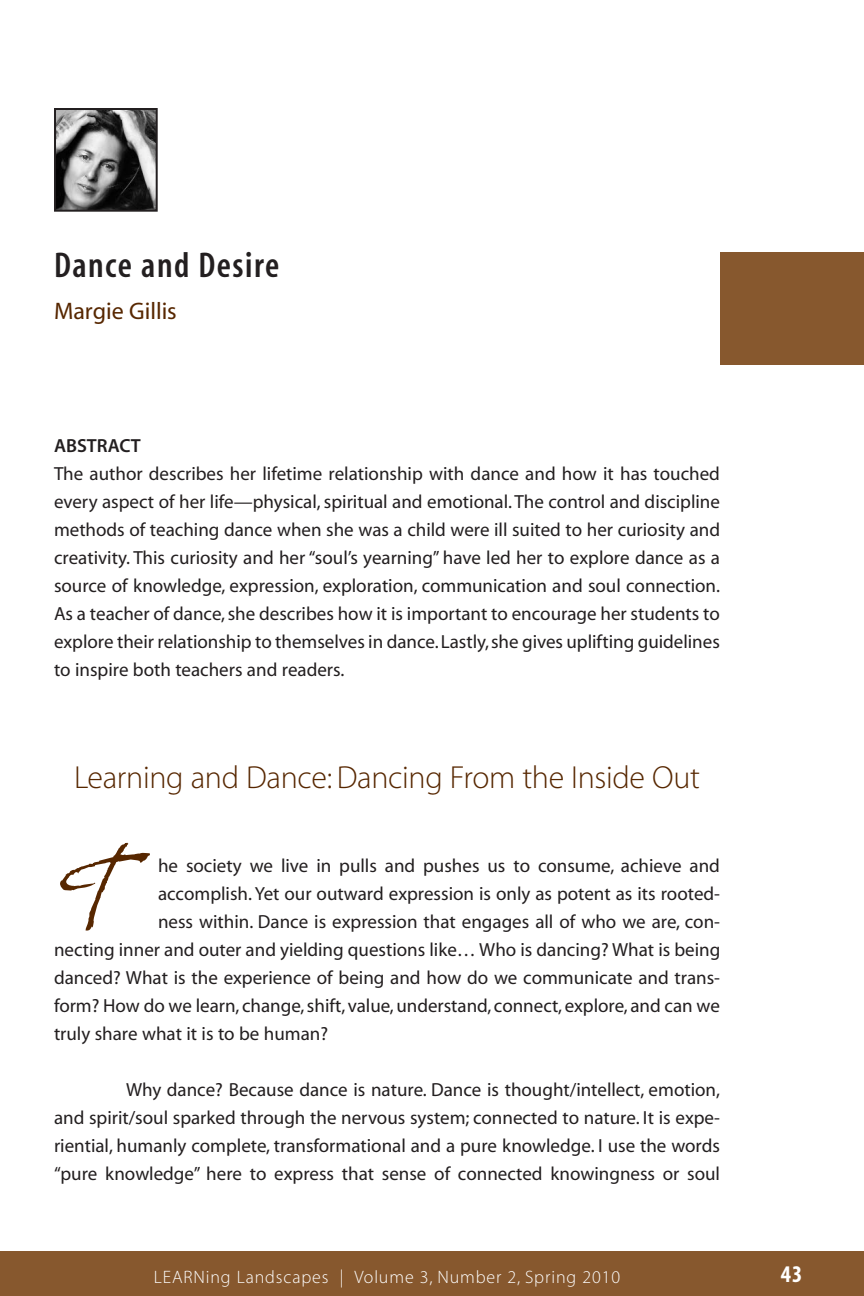
<style>
.page{position:relative;width:864px;height:1296px;background:#fff}
.page>*{position:absolute;margin:0;border:0;box-sizing:border-box;transform-origin:0 0}
.t1{font:italic 109.8px "Grimshaw Hand ITC";color:#572700}
.t2{font:36px "Myriad MM 565 300";letter-spacing:.04em;color:#231f20}
.t3{font:32px "Myriad MM 215 600";letter-spacing:-.01em;color:#572700}
.t4{font:24px "Myriad MM 406 600";color:#572700}
.t5{font:24px "Myriad MM 700 300";color:#fff}
.t6{font:19px/28px "Myriad MM 406 600";color:#231f20;text-align:justify}
.t7{font:19px "Myriad MM 565 600";color:#231f20}
.t8{font:18px "Myriad MM 215 600";letter-spacing:.05em;color:#fff}
</style>
<div class="page">
<div style="left:0;top:1251px;width:864px;height:45px;background:#87582e"></div>
<div style="left:720px;top:252px;width:144px;height:112px;background:#87582e"></div>
<img style="left:57px;top:111px;width:98px;height:98px">
<div style="left:54px;top:108px;width:104px;height:104px;border:2px solid #231f20"></div>
<h2 class="t2" style="left:54px;top:251px;width:227px">Dance and Desire</h2>
<p class="t4" style="left:54px;top:302px;width:124px">Margie Gillis</p>
<p class="t7" style="left:54px;top:439px;width:88px">ABSTRACT</p>
<p class="t6" style="left:54px;top:461px;width:668px">The author describes her lifetime relationship with dance and how it has touched every aspect of her life—physical, spiritual and emotional. The control and discipline methods of teaching dance when she was a child were ill suited to her curiosity and creativity. This curiosity and her “soul’s yearning” have led her to explore dance as a source of knowledge, expression, exploration, communication and soul connection.<br>As a teacher of dance, she describes how it is important to encourage her students to explore their relationship to themselves in dance.Lastly, she gives uplifting guidelines to inspire both teachers and readers.</p>
<h3 class="t3" style="left:74px;top:765px;width:627px">Learning and Dance: Dancing From the Inside Out</h3>
<h1 class="t1" style="left:54px;top:843px;width:81px">T</h1>
<p class="t6" style="left:158px;top:853px;width:563px">he society we live in pulls and pushes us to consume, achieve and</p>
<p class="t6" style="left:158px;top:881px;width:564px">accomplish. Yet our outward expression is only as potent as its rooted-</p>
<p class="t6" style="left:158px;top:909px;width:564px">ness within. Dance is expression that engages all of who we are, con-</p>
<p class="t6" style="left:54px;top:937px;width:668px">necting inner and outer and yielding questions like… Who is dancing? What is being</p>
<p class="t6" style="left:54px;top:965px;width:668px">danced? What is the experience of being and how do we communicate and trans-</p>
<p class="t6" style="left:54px;top:993px;width:667px">form? How do we learn, change, shift, value, understand, connect, explore, and can we</p>
<p class="t6" style="left:54px;top:1021px;width:276px">truly share what it is to be human?</p>
<p class="t6" style="left:54px;top:1077px;width:668px;text-indent:72px">Why dance? Because dance is nature. Dance is thought/intellect, emotion, and spirit/soul sparked through the nervous system; connected to nature. It is expe&shy;riential, humanly complete, transformational and a pure knowledge. I use the words “pure knowledge” here to express that sense of connected knowingness or soul</p>
<p class="t8" style="left:154px;top:1271px;width:468px">LEARNing Landscapes | Volume 3, Number 2, Spring 2010</p>
<p class="t5" style="left:781px;top:1265px;width:23px">43</p>
</div>
